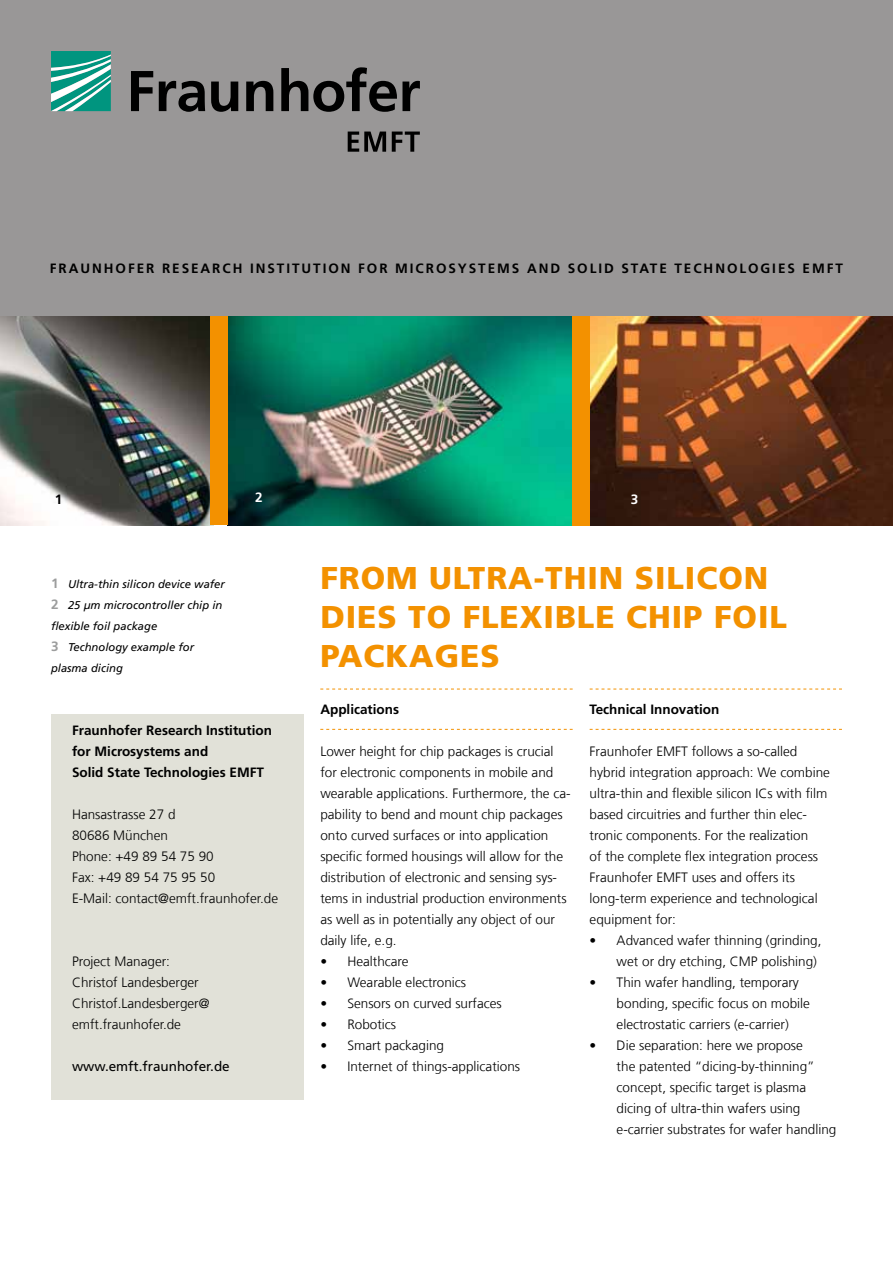
<style>
.page{position:relative;width:893px;height:1263px;background:#fff}
.page>*{position:absolute;margin:0;border:0;box-sizing:border-box;transform-origin:0 0}
.t1{font:900 31.5px/39px "Frutiger LT Com";letter-spacing:.03em;color:#f39100}
.t2{font:300 13.5px/21px "Frutiger LT Com";color:#000}
.t3{font:700 13.5px/21px "Frutiger LT Com";color:#000}
.t4{font:700 13.5px "Frutiger LT Com";letter-spacing:.145em;color:#000}
.t5{font:13.5px "Frutiger LT Com";color:#000}
.t6{font:700 13.5px "Frutiger LT Com";color:#fff}
.t7{font:italic 11.25px/21px "Frutiger LT Com";color:#000}
.s1{font-weight:700;font-style:normal;font-size:13.5px;color:#9c9d9d}
</style>
<div class="page">
<img style="left:228px;top:315px;width:345px;height:210px">
<img style="left:0;top:315px;width:211px;height:210px">
<div style="left:211px;top:313px;width:17px;height:212px;background:#f39100"></div>
<img style="left:590px;top:315px;width:303px;height:210px">
<div style="left:573px;top:314px;width:17px;height:211px;background:#f39100"></div>
<div style="left:0;top:0;width:893px;height:315px;background:#999797"></div>
<svg style="left:320px;top:689px;width:253px;height:1px"></svg>
<svg style="left:320px;top:729px;width:253px;height:1px"></svg>
<svg style="left:590px;top:689px;width:252px;height:1px"></svg>
<svg style="left:590px;top:729px;width:252px;height:1px"></svg>
<div style="left:51px;top:714px;width:252px;height:385px;background:#e1e1d8"></div>
<svg style="left:51px;top:51px;width:60px;height:60px;background:#49b1a2"></svg>
<svg style="left:131px;top:67px;width:289px;height:45px"></svg>
<svg style="left:348px;top:132px;width:38px;height:20px"></svg>
<svg style="left:392px;top:132px;width:28px;height:20px"></svg>
<p class="t4" style="left:50px;top:260px;width:152px">FRAUNHOFER re sear</p>
<p class="t4" style="left:222px;top:260px;width:110px">ch Insti tution</p>
<p class="t3" style="left:358px;top:258px;width:11px">for</p>
<p class="t4" style="left:395px;top:260px;width:321px">Microsystem s an d So lid State Techno</p>
<p class="t4" style="left:739px;top:260px;width:105px">logie s EMFT</p>
<p class="t6" style="left:255px;top:490px;width:9px">2</p>
<p class="t3" style="left:55px;top:489px;width:9px">1</p>
<p class="t6" style="left:631px;top:491px;width:9px">3</p>
<p class="t7" style="left:51px;top:574px;width:175px"><span class="s1">1</span> Ultra-thin silicon device wafer<br><span class="s1">2</span> 25 μm microcontroller chip in flexible foil package<br><span class="s1">3</span> Technology example for plasma dicing</p>
<p class="t3" style="left:72px;top:720px;width:202px">Fraunhofer Research Institution for Microsystems and<br>Solid State Technologies EMFT</p>
<p class="t2" style="left:72px;top:804px;width:208px">Hansastrasse 27 d<br>80686 München<br>Phone: +49 89 54 75 90<br>Fax: +49 89 54 75 95 50<br>E-Mail: contact@emft.fraunhofer.de</p>
<p class="t2" style="left:72px;top:951px;width:139px">Project Manager:<br>Christof Landesberger<br>Christof.Landesberger@ emft.fraunhofer.de</p>
<p class="t5" style="left:72px;top:1058px;width:159px">www.emft.fraunhofer.de</p>
<h1 class="t1" style="left:320px;top:558px;width:468px">FROM ULTRA-THIN SILICON<br>DIES TO FLEXIBLE CHIP FOIL<br>PACKAGES</h1>
<p class="t3" style="left:320px;top:699px;width:80px">Applications</p>
<p class="t2" style="left:320px;top:741px;width:252px">Lower height for chip packages is crucial for electronic components in mobile and wearable applications. Furthermore, the ca&shy;pability to bend and mount chip packages onto curved surfaces or into application specific formed housings will allow for the distribution of electronic and sensing sys&shy;tems in industrial production environments as well as in potentially any object of our daily life, e.g.</p>
<p class="t2" style="left:320px;top:951px;width:90px">• Healthcare</p>
<p class="t2" style="left:320px;top:972px;width:147px">• Wearable electronics</p>
<p class="t2" style="left:320px;top:993px;width:183px">• Sensors on curved surfaces</p>
<p class="t2" style="left:320px;top:1014px;width:77px">• Robotics</p>
<p class="t2" style="left:320px;top:1035px;width:125px">• Smart packaging</p>
<p class="t2" style="left:320px;top:1056px;width:201px">• Internet of things-applications</p>
<p class="t3" style="left:590px;top:699px;width:131px">Technical Innovation</p>
<p class="t2" style="left:590px;top:741px;width:242px">Fraunhofer EMFT follows a so-called hybrid integration approach: We combine ultra-thin and flexible silicon ICs with film based circuitries and further thin elec&shy;tronic components. For the realization<br>of the complete flex integration process Fraunhofer EMFT uses and offers its long-term experience and technological equipment for:</p>
<p class="t2" style="left:617px;top:930px;width:206px;text-indent:-27px">• Advanced wafer thinning (grinding, wet or dry etching, CMP polishing)</p>
<p class="t2" style="left:617px;top:972px;width:195px;text-indent:-27px">• Thin wafer handling, temporary bonding, specific focus on mobile electrostatic carriers (e-carrier)</p>
<p class="t2" style="left:617px;top:1035px;width:221px;text-indent:-27px">• Die separation: here we propose<br>the patented “dicing-by-thinning” concept, specific target is plasma dicing of ultra-thin wafers using e-carrier substrates for wafer handling</p>
</div>
